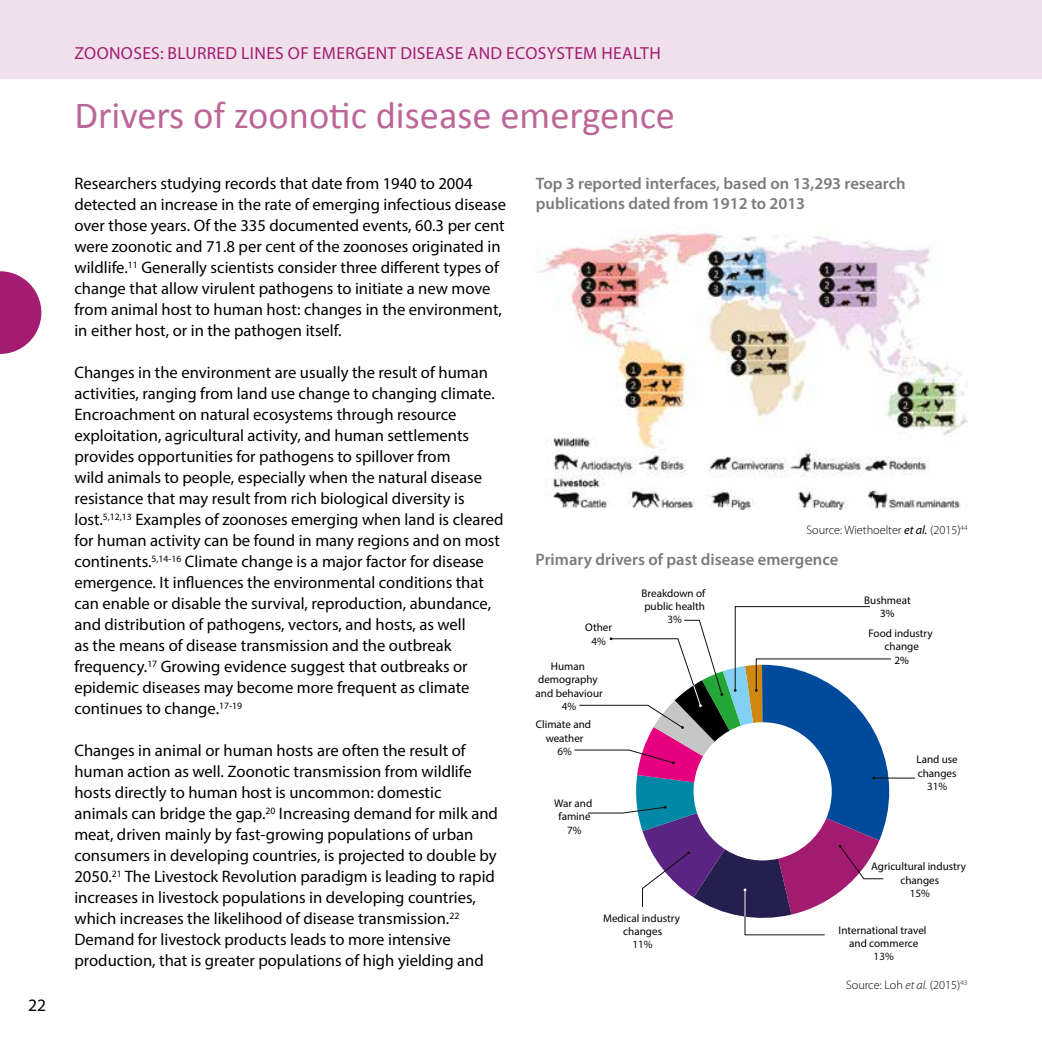
<style>
.page{position:relative;width:1042px;height:1042px;background:#fff}
.page>*{position:absolute;margin:0;border:0;box-sizing:border-box;transform-origin:0 0}
.t1{font:38.5px "Calibri";color:#bc6697}
.t2{font:17.5px "Myriad Pro";letter-spacing:.02em;color:#a31c71}
.t3{font:17.5px "Myriad Pro";color:#000}
.t4{font:16.62px/21px "Myriad Pro";color:#000}
.t5{font:600 16.62px/19.9px "Myriad Pro";color:#7c7b7b}
.t6{font:700 14px "Myriad Pro";color:#000}
.t7{font:300 12.25px "Myriad Pro";color:#000}
.t8{font:11.03px/13.3px "Myriad Pro";color:#000;text-align:center}
.t9{font:11.03px "Myriad Pro";color:#12100b}
.t10{font:700 10.33px/12.4px "Myriad Pro";color:#12100b;text-align:center}
.s1{font-weight:400;font-style:italic}
.s2{font-style:italic}
</style>
<div class="page">
<div style="left:0;top:0;width:1042px;height:79px;background:#efe0eb"></div>
<svg style="left:0;top:271px;width:41px;height:83px"></svg>
<hr style="left:873px;top:778px;width:42px;height:1px;background:#12100b">
<svg style="left:574px;top:606px;width:317px;height:329px"></svg>
<img style="left:538px;top:232px;width:429px;height:278px">
<p class="t3" style="left:28px;top:994px;width:19px">22</p>
<p class="t2" style="left:75px;top:43px;width:588px">ZOONOSES: BLURRED LINES OF EMERGENT DISEASE AND ECOSYSTEM HEALTH</p>
<h1 class="t1" style="left:74px;top:91px;width:602px">Drivers of zoonotic disease emergence</h1>
<p class="t4" style="left:74px;top:173px;width:433px">Researchers studying records that date from 1940 to 2004 detected an increase in the rate of emerging infectious disease over those years. Of the 335 documented events, 60.3 per cent were zoonotic and 71.8 per cent of the zoonoses originated in wildlife.<sup>11</sup> Generally scientists consider three different types of change that allow virulent pathogens to initiate a new move from animal host to human host: changes in the environment, in either host, or in the pathogen itself.</p>
<p class="t4" style="left:74px;top:362px;width:430px">Changes in the environment are usually the result of human activities, ranging from land use change to changing climate.<br>Encroachment on natural ecosystems through resource exploitation, agricultural activity, and human settlements provides opportunities for pathogens to spillover from<br>wild animals to people, especially when the natural disease resistance that may result from rich biological diversity is lost.<sup>5,12,13</sup> Examples of zoonoses emerging when land is cleared for human activity can be found in many regions and on most continents.<sup>5,14-16</sup> Climate change is a major factor for disease emergence. It influences the environmental conditions that can enable or disable the survival, reproduction, abundance, and distribution of pathogens, vectors, and hosts, as well<br>as the means of disease transmission and the outbreak frequency.<sup>17</sup> Growing evidence suggest that outbreaks or epidemic diseases may become more frequent as climate continues to change.<sup>17-19</sup></p>
<p class="t4" style="left:74px;top:740px;width:425px">Changes in animal or human hosts are often the result of human action as well. Zoonotic transmission from wildlife hosts directly to human host is uncommon: domestic animals can bridge the gap.<sup>20</sup> Increasing demand for milk and meat, driven mainly by fast-growing populations of urban consumers in developing countries, is projected to double by 2050.<sup>21</sup> The Livestock Revolution paradigm is leading to rapid increases in livestock populations in developing countries, which increases the likelihood of disease transmission.<sup>22<br></sup>Demand for livestock products leads to more intensive production, that is greater populations of high yielding and</p>
<p class="t6" style="left:539px;top:168px;width:397px">Geographic distribution of top three reported wildlife-livestock</p>
<p class="t6" style="left:539px;top:202px;width:155px">dated from 1912 to 2013</p>
<p class="t5" style="left:536px;top:173px;width:371px">Top 3 reported interfaces, based on 13,293 research publications dated from 1912 to 2013</p>
<p class="t7" style="left:806px;top:523px;width:163px">Source: Wiethoelter <span class="s1">et al.</span> (2015)<sup>44</sup></p>
<p class="t10" style="left:596px;top:547px;width:334px">Primary drivers of disease emergence associated with the past emerging zoonotic disease events</p>
<p class="t8" style="left:864px;top:593px;width:48px">Bushmeat<br>3%</p>
<p class="t8" style="left:868px;top:626px;width:66px">Food industry change<br>2%</p>
<p class="t5" style="left:536px;top:549px;width:304px">Primary drivers of past disease emergence</p>
<p class="t8" style="left:641px;top:586px;width:65px;text-align:left">Breakdown of public health</p>
<p class="t9" style="left:667px;top:613px;width:16px">3%</p>
<p class="t8" style="left:585px;top:621px;width:28px">Other</p>
<p class="t9" style="left:591px;top:634px;width:16px">4%</p>
<p class="t8" style="left:535px;top:659px;width:69px">Human demography and behaviour</p>
<p class="t9" style="left:562px;top:699px;width:16px">4%</p>
<p class="t8" style="left:536px;top:718px;width:57px">Climate and weather</p>
<p class="t9" style="left:557px;top:744px;width:16px">6%</p>
<p class="t8" style="left:554px;top:796px;width:40px">War and famine</p>
<p class="t9" style="left:567px;top:823px;width:16px">7%</p>
<p class="t8" style="left:603px;top:911px;width:78px">Medical industry changes</p>
<p class="t9" style="left:632px;top:938px;width:22px">11%</p>
<p class="t8" style="left:916px;top:752px;width:43px;text-align:left">Land use changes</p>
<p class="t9" style="left:927px;top:779px;width:22px">31%</p>
<p class="t8" style="left:871px;top:860px;width:96px">Agricultural industry changes</p>
<p class="t9" style="left:910px;top:886px;width:22px">15%</p>
<p class="t8" style="left:838px;top:923px;width:89px">International travel and commerce</p>
<p class="t9" style="left:873px;top:949px;width:22px">13%</p>
<p class="t7" style="left:846px;top:977px;width:123px">Source: Loh <span class="s2">et al.</span> (2015)<sup>43</sup></p>
</div>
